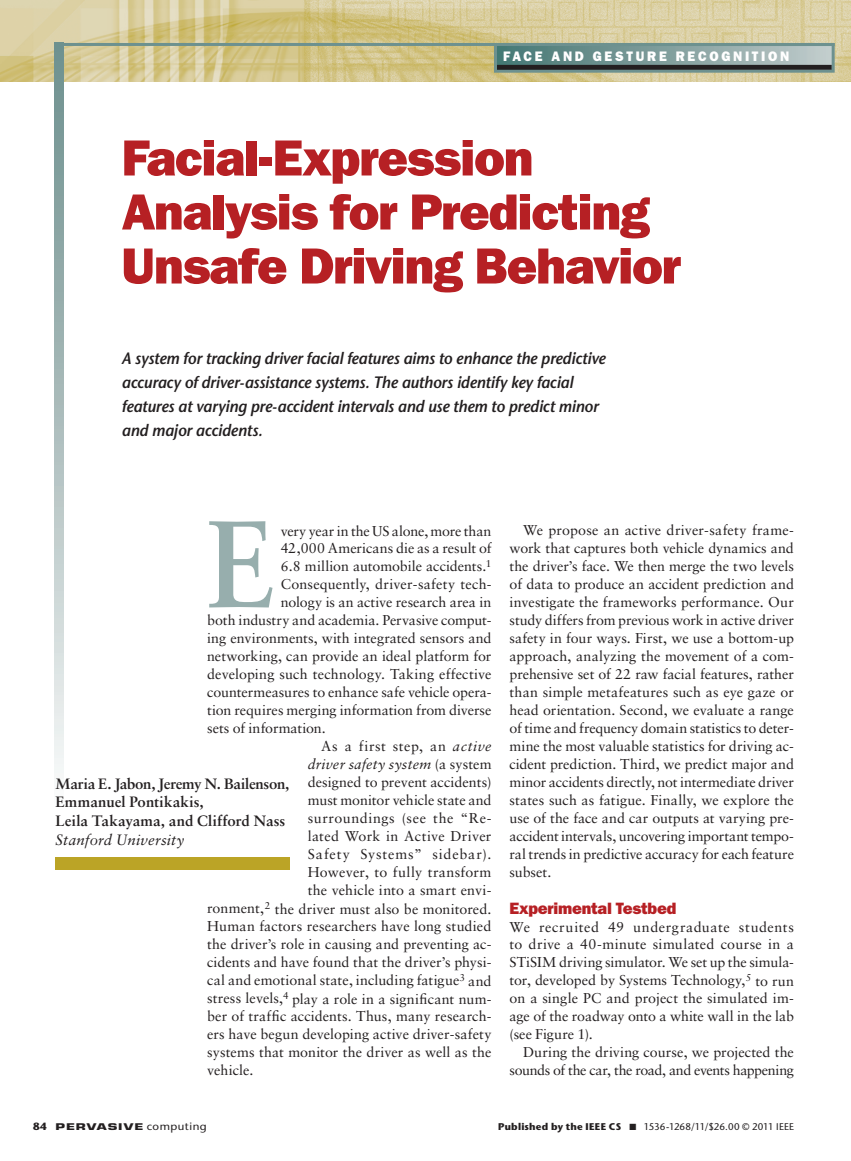
<style>
.page{position:relative;width:851px;height:1161px;background:#fff}
.page>*{position:absolute;margin:0;border:0;box-sizing:border-box;transform-origin:0 0}
.t1{font:700 123.6px "Sabon LT Std";color:#97aead;scale:.9 1}
.t2{font:51px/54px "ITC Franklin Gothic Std Hvy";letter-spacing:-.03em;color:#b62024}
.t3{font:italic 600 16.5px/24px "Stone Sans Std";letter-spacing:-.01em;color:#231f20;scale:.95 1}
.t4{font:16.5px "ITC Franklin Gothic Std Hvy";letter-spacing:-.01em;color:#b62024}
.t5{font:700 15px/18.8px "Sabon LT Std";color:#231f20}
.t6{font:italic 15px "Sabon LT Std";letter-spacing:.01em;color:#231f20}
.t7{font:14.25px/18px "Sabon LT Std";letter-spacing:.005em;color:#231f20;text-align:justify}
.t8{font:14.25px "Sabon LT Std";letter-spacing:.04em;color:#231f20}
.t9{font:italic 14.25px "Sabon LT Std";letter-spacing:.02em;color:#231f20}
.t10{font:14.25px "Sabon LT Std";letter-spacing:.06em;color:#231f20}
.t11{font:13.8px "ITC Franklin Gothic Std Hvy";letter-spacing:.205em;color:#fff;scale:.95 1}
.t12{font:500 9.75px "Stone Sans Std";letter-spacing:-.005em;color:#231f20}
.t13{font:700 9px "Eurostile LT Std";letter-spacing:.07em;color:#231f20;scale:1.5 1}
.s1{font-style:italic}
.s2{font-style:normal}
.s3{font-family:"Stone Sans Std";font-size:10.5px}
.s4{font-family:"Stone Sans Std";font-weight:500;font-size:10.5px}
.s5{font-weight:700}
</style>
<div class="page">
<img style="left:0;top:0;width:850px;height:82px">
<div style="left:495px;top:45px;width:338px;height:26px;background:linear-gradient(to right,#427572,#c1caca)"></div>
<div style="left:494px;top:43px;width:340px;height:30px;border:3px solid #6d918f"></div>
<div style="left:497px;top:65px;width:334px;height:5px;background:#231f20"></div>
<hr style="left:57px;top:43px;width:777px;height:3px;background:#6d918f">
<svg style="left:55px;top:43px;width:9px;height:730px;background:#acbebd"></svg>
<div style="left:56px;top:857px;width:234px;height:13px;background:#bba426"></div>
<p class="t11" style="left:503px;top:48px;width:302px">Face and Gesture Recognition</p>
<h2 class="t2" style="left:122px;top:131px;width:561px">Facial-Expression<br>Analysis for Predicting<br>Unsafe Driving Behavior</h2>
<p class="t3" style="left:122px;top:346px;width:511px">A system for tracking driver facial features aims to enhance the predictive accuracy of driver-assistance systems. The authors identify key facial features at varying pre-accident intervals and use them to predict minor and major accidents.</p>
<h1 class="t1" style="left:207px;top:488px;width:77px">E</h1>
<p class="t7" style="left:281px;top:521px;width:212px">very year in the US alone, more than</p>
<p class="t7" style="left:281px;top:539px;width:212px">42,000 Americans die as a result of</p>
<p class="t7" style="left:281px;top:557px;width:212px">6.8 million automobile accidents.<sup>1</sup></p>
<p class="t7" style="left:281px;top:575px;width:212px">Consequently, driver-safety tech-</p>
<p class="t7" style="left:281px;top:593px;width:212px">nology is an active research area in</p>
<p class="t7" style="left:207px;top:611px;width:286px">both industry and academia. Pervasive comput-</p>
<p class="t7" style="left:207px;top:629px;width:286px">ing environments, with integrated sensors and</p>
<p class="t7" style="left:207px;top:647px;width:286px">networking, can provide an ideal platform for</p>
<p class="t7" style="left:207px;top:665px;width:286px">developing such technology. Taking effective</p>
<p class="t7" style="left:207px;top:683px;width:286px">countermeasures to enhance safe vehicle opera-</p>
<p class="t7" style="left:207px;top:701px;width:286px">tion requires merging information from diverse</p>
<p class="t7" style="left:207px;top:719px;width:120px">sets of information.</p>
<p class="t8" style="left:321px;top:738px;width:172px">As a first step, an <span class="s1">active</span></p>
<p class="t9" style="left:308px;top:756px;width:185px">driver safety system <span class="s2">(a system</span></p>
<p class="t7" style="left:308px;top:773px;width:185px">designed to prevent accidents)</p>
<p class="t7" style="left:308px;top:791px;width:185px">must monitor vehicle state and</p>
<p class="t8" style="left:308px;top:810px;width:185px">surroundings (see the “Re-</p>
<p class="t7" style="left:308px;top:827px;width:185px">lated Work in Active Driver</p>
<p class="t10" style="left:308px;top:846px;width:185px">Safety Systems” sidebar).</p>
<p class="t7" style="left:308px;top:863px;width:185px">However, to fully transform</p>
<p class="t7" style="left:308px;top:881px;width:185px">the vehicle into a smart envi-</p>
<p class="t7" style="left:207px;top:899px;width:286px">ronment,<sup>2</sup> the driver must also be monitored.</p>
<p class="t7" style="left:207px;top:917px;width:286px">Human factors researchers have long studied</p>
<p class="t7" style="left:207px;top:935px;width:286px">the driver’s role in causing and preventing ac-</p>
<p class="t7" style="left:207px;top:953px;width:286px">cidents and have found that the driver’s physi-</p>
<p class="t7" style="left:207px;top:971px;width:286px">cal and emotional state, including fatigue<sup>3</sup> and</p>
<p class="t7" style="left:207px;top:989px;width:286px">stress levels,<sup>4</sup> play a role in a significant num-</p>
<p class="t7" style="left:207px;top:1007px;width:286px">ber of traffic accidents. Thus, many research-</p>
<p class="t7" style="left:207px;top:1025px;width:286px">ers have begun developing active driver-safety</p>
<p class="t7" style="left:207px;top:1043px;width:286px">systems that monitor the driver as well as the</p>
<p class="t7" style="left:207px;top:1061px;width:48px">vehicle.</p>
<p class="t5" style="left:56px;top:774px;width:235px">Maria E. Jabon, Jeremy N. Bailenson,<br>Emmanuel Pontikakis,<br>Leila Takayama, and Clifford Nass</p>
<p class="t6" style="left:56px;top:831px;width:130px">Stanford University</p>
<p class="t7" style="left:509px;top:521px;width:286px;text-indent:13px">We propose an active driver-safety frame&shy;work that captures both vehicle dynamics and the driver’s face. We then merge the two levels of data to produce an accident prediction and investigate the frameworks performance. Our study differs from previous work in active driver safety in four ways. First, we use a bottom-up approach, analyzing the movement of a com&shy;prehensive set of 22 raw facial features, rather than simple metafeatures such as eye gaze or head orientation. Second, we evaluate a range of time and frequency domain statistics to deter&shy;mine the most valuable statistics for driving ac&shy;cident prediction. Third, we predict major and minor accidents directly, not intermediate driver states such as fatigue. Finally, we explore the use of the face and car outputs at varying pre&shy;accident intervals, uncovering important tempo&shy;ral trends in predictive accuracy for each feature subset.</p>
<p class="t4" style="left:509px;top:898px;width:168px">Experimental Testbed</p>
<p class="t7" style="left:509px;top:917px;width:286px">We recruited 49 undergraduate students to drive a 40-minute simulated course in a STiSIM driving simulator. We set up the simula&shy;tor, developed by Systems Technology,<sup>5</sup> to run on a single PC and project the simulated im&shy;age of the roadway onto a white wall in the lab (see Figure 1).</p>
<p class="t7" style="left:509px;top:1043px;width:286px;text-align:right">During the driving course, we projected the sounds of the car, the road, and events happening</p>
<p class="t13" style="left:33px;top:1121px;width:117px"><span class="s3">84</span> PERVASIVE <span class="s4">computing</span></p>
<p class="t12" style="left:498px;top:1120px;width:297px"><span class="s5">Published by the IEEE CS</span> ■ 1536-1268/11/$26.00 © 2011 IEEE</p>
</div>
